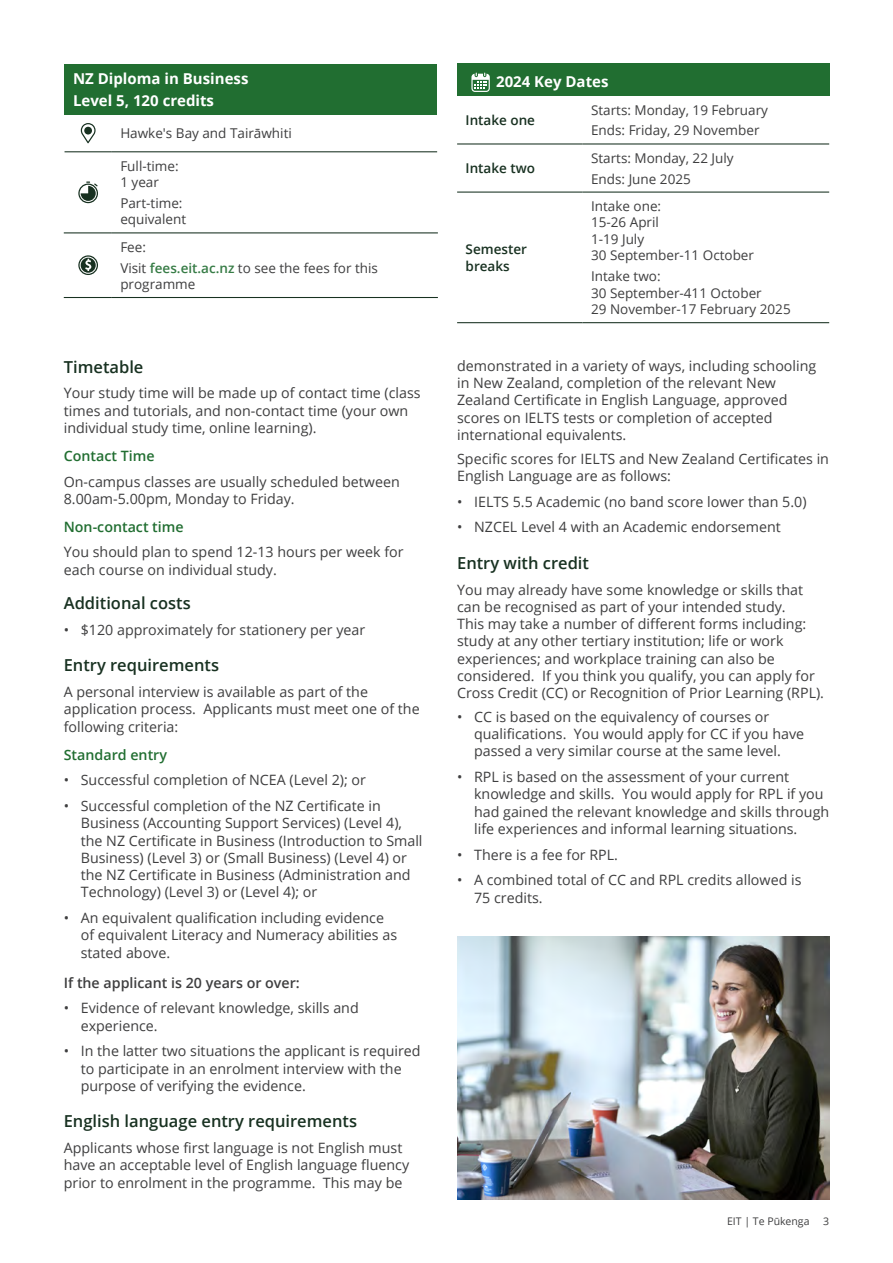
<style>
.page{position:relative;width:893px;height:1263px;background:#fff}
.page>*{position:absolute;margin:0;border:0;box-sizing:border-box;transform-origin:0 0}
.t1{font:600 16.5px "Open Sans";color:#183121}
.t2{font:700 15px/22.2px "Open Sans";color:#fff}
.t3{font:14.25px/17.2px "Open Sans";color:#3e3e3f}
.t4{font:600 14.25px "Open Sans";color:#216e31}
.t5{font:600 14.25px "Open Sans";color:#3e3e3f}
.t6{font:13.5px/16.5px "Open Sans";color:#3e3e3f}
.t7{font:600 13.5px/16.5px "Open Sans";color:#183121}
.t8{font:10.5px "Open Sans";color:#3e3e3f}
.s1{font-weight:600;color:#377c46}
</style>
<div class="page">
<div style="left:65px;top:64px;width:372px;height:51px;background:#216e31"></div>
<hr style="left:65px;top:151px;width:47px;height:1px;background:#183121">
<hr style="left:112px;top:151px;width:325px;height:1px;background:#183121">
<hr style="left:64px;top:232px;width:48px;height:1px;background:#183121">
<hr style="left:112px;top:232px;width:326px;height:1px;background:#183121">
<hr style="left:64px;top:297px;width:48px;height:1px;background:#183121">
<hr style="left:112px;top:297px;width:326px;height:1px;background:#183121">
<svg style="left:81px;top:123px;width:15px;height:20px"></svg>
<svg style="left:78px;top:182px;width:20px;height:21px"></svg>
<svg style="left:78px;top:255px;width:20px;height:20px"></svg>
<div style="left:457px;top:64px;width:372px;height:32px;background:#216e31"></div>
<hr style="left:457px;top:143px;width:126px;height:2px;background:#183121">
<hr style="left:583px;top:143px;width:246px;height:2px;background:#183121">
<hr style="left:457px;top:192px;width:126px;height:1px;background:#183121">
<hr style="left:457px;top:322px;width:126px;height:1px;background:#183121">
<hr style="left:583px;top:192px;width:246px;height:1px;background:#183121">
<hr style="left:583px;top:322px;width:246px;height:1px;background:#183121">
<svg style="left:471px;top:73px;width:19px;height:19px"></svg>
<img style="left:457px;top:937px;width:372px;height:262px">
<p class="t2" style="left:73px;top:67px;width:177px">NZ Diploma in Business<br>Level 5, 120 credits</p>
<p class="t6" style="left:120px;top:125px;width:173px">Hawke's Bay and Tairāwhiti</p>
<p class="t6" style="left:120px;top:157px;width:60px">Full-time:<br>1 year</p>
<p class="t6" style="left:120px;top:194px;width:67px">Part-time: equivalent</p>
<p class="t6" style="left:120px;top:236px;width:259px;line-height:20.7px">Fee:<br>Visit <span class="s1">fees.eit.ac.nz</span> to see the fees for this</p>
<p class="t6" style="left:120px;top:275px;width:77px">programme</p>
<p class="t1" style="left:64px;top:355px;width:81px">Timetable</p>
<p class="t3" style="left:64px;top:384px;width:358px">Your study time will be made up of contact time (class times and tutorials, and non-contact time (your own individual study time, online learning).</p>
<p class="t4" style="left:64px;top:446px;width:92px">Contact Time</p>
<p class="t3" style="left:64px;top:472px;width:337px">On-campus classes are usually scheduled between<br>8.00am-5.00pm, Monday to Friday.</p>
<p class="t4" style="left:64px;top:517px;width:121px">Non-contact time</p>
<p class="t3" style="left:64px;top:543px;width:341px">You should plan to spend 12-13 hours per week for each course on individual study.</p>
<p class="t1" style="left:64px;top:592px;width:128px">Additional costs</p>
<p class="t3" style="left:64px;top:621px;width:303px">• $120 approximately for stationery per year</p>
<p class="t1" style="left:64px;top:654px;width:157px">Entry requirements</p>
<p class="t3" style="left:64px;top:683px;width:357px">A personal interview is available as part of the application process. Applicants must meet one of the following criteria:</p>
<p class="t4" style="left:64px;top:744px;width:105px">Standard entry</p>
<p class="t3" style="left:64px;top:771px;width:304px">• Successful completion of NCEA (Level 2); or</p>
<p class="t3" style="left:81px;top:797px;width:343px;text-indent:-17px">• Successful completion of the NZ Certificate in Business (Accounting Support Services) (Level 4), the NZ Certificate in Business (Introduction to Small Business) (Level 3) or (Small Business) (Level 4) or the NZ Certificate in Business (Administration and Technology) (Level 3) or (Level 4); or</p>
<p class="t3" style="left:81px;top:909px;width:318px;text-indent:-17px">• An equivalent qualification including evidence of equivalent Literacy and Numeracy abilities as stated above.</p>
<p class="t5" style="left:64px;top:972px;width:238px">If the applicant is 20 years or over:</p>
<p class="t3" style="left:81px;top:999px;width:279px;text-indent:-17px">• Evidence of relevant knowledge, skills and experience.</p>
<p class="t3" style="left:81px;top:1042px;width:341px;text-indent:-17px">• In the latter two situations the applicant is required to participate in an enrolment interview with the purpose of verifying the evidence.</p>
<p class="t1" style="left:64px;top:1110px;width:295px">English language entry requirements</p>
<p class="t3" style="left:64px;top:1139px;width:347px">Applicants whose first language is not English must have an acceptable level of English language fluency prior to enrolment in the programme. This may be</p>
<p class="t2" style="left:496px;top:70px;width:114px">2024 Key Dates</p>
<p class="t7" style="left:466px;top:112px;width:71px">Intake one</p>
<p class="t6" style="left:591px;top:99px;width:178px;line-height:20.7px">Starts: Monday, 19 February<br>Ends: Friday, 29 November</p>
<p class="t7" style="left:466px;top:160px;width:71px">Intake two</p>
<p class="t6" style="left:591px;top:147px;width:144px;line-height:20.7px">Starts: Monday, 22 July<br>Ends: June 2025</p>
<p class="t7" style="left:466px;top:241px;width:63px">Semester breaks</p>
<p class="t6" style="left:591px;top:197px;width:164px">Intake one:<br>15-26 April<br>1-19 July<br>30 September-11 October</p>
<p class="t6" style="left:591px;top:268px;width:201px">Intake two:<br>30 September-411 October<br>29 November-17 February 2025</p>
<p class="t3" style="left:457px;top:357px;width:361px">demonstrated in a variety of ways, including schooling in New Zealand, completion of the relevant New Zealand Certificate in English Language, approved scores on IELTS tests or completion of accepted international equivalents.</p>
<p class="t3" style="left:457px;top:449px;width:373px">Specific scores for IELTS and New Zealand Certificates in<br>English Language are as follows:</p>
<p class="t3" style="left:457px;top:492px;width:351px">• IELTS 5.5 Academic (no band score lower than 5.0)</p>
<p class="t3" style="left:457px;top:518px;width:325px">• NZCEL Level 4 with an Academic endorsement</p>
<p class="t1" style="left:457px;top:551px;width:133px">Entry with credit</p>
<p class="t3" style="left:457px;top:580px;width:368px">You may already have some knowledge or skills that can be recognised as part of your intended study.<br>This may take a number of different forms including: study at any other tertiary institution; life or work experiences; and workplace training can also be considered. If you think you qualify, you can apply for Cross Credit (CC) or Recognition of Prior Learning (RPL).</p>
<p class="t3" style="left:474px;top:708px;width:332px;text-indent:-17px">• CC is based on the equivalency of courses or qualifications. You would apply for CC if you have passed a very similar course at the same level.</p>
<p class="t3" style="left:474px;top:768px;width:357px;text-indent:-17px">• RPL is based on the assessment of your current knowledge and skills. You would apply for RPL if you had gained the relevant knowledge and skills through life experiences and informal learning situations.</p>
<p class="t3" style="left:457px;top:845px;width:162px">• There is a fee for RPL.</p>
<p class="t3" style="left:474px;top:871px;width:329px;text-indent:-17px">• A combined total of CC and RPL credits allowed is<br>75 credits.</p>
<p class="t8" style="left:727px;top:1214px;width:84px">EIT | Te Pūkenga</p>
<p class="t8" style="left:823px;top:1214px;width:8px">3</p>
</div>
